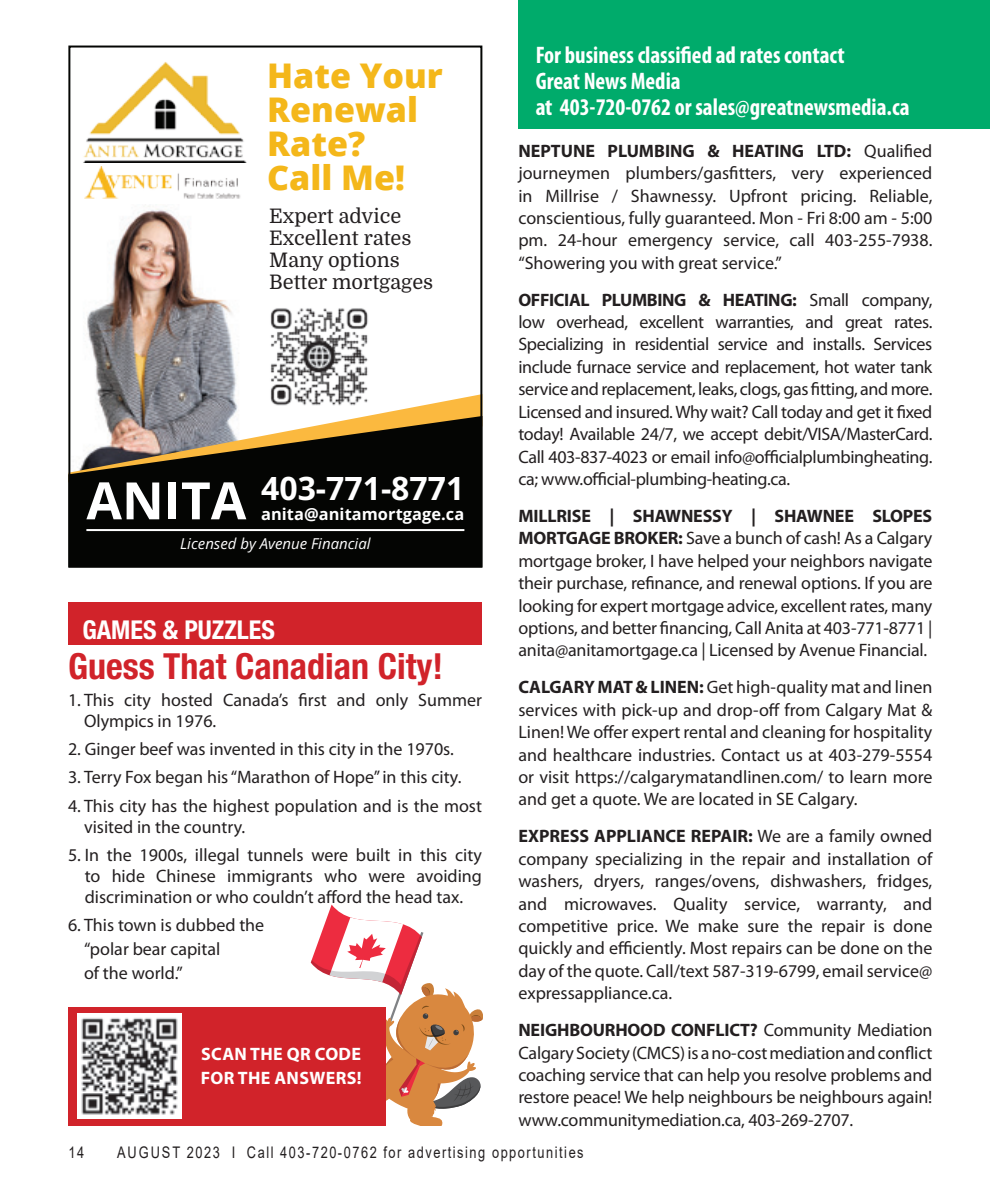
<style>
.page{position:relative;width:990px;height:1188px;background:#fff}
.page>*{position:absolute;margin:0;border:0;box-sizing:border-box;transform-origin:0 0}
.t1{font:700 51.6px "Open Sans";color:#fff}
.t2{font:700 condensed 36px "Helvetica Neue LT Std";color:#d1232a}
.t3{font:800 34px/34px "Open Sans";color:#f4b71a}
.t4{font:700 32px "Open Sans";color:#fff}
.t5{font:700 condensed 26px "Helvetica Neue LT Std";color:#fff}
.t6{font:700 condensed 24px/26px "Myriad Pro";color:#fff}
.t7{font:20px/22px "Domine";color:#231f20}
.t8{font:18px/22.4px "Myriad Pro";color:#231f20;text-align:justify}
.t9{font:700 18px/24px "Myriad Pro";letter-spacing:.02em;color:#fff}
.t10{font:700 16.4px "Open Sans";letter-spacing:.005em;color:#fff}
.t11{font:16px "Arial";letter-spacing:.12em;color:#231f20;scale:.8 1}
.t12{font:italic 15px "Open Sans";color:#fff}
.s1{font-weight:700}
</style>
<div class="page">
<div style="left:518px;top:0;width:472px;height:129px;background:#00ab6b"></div>
<img style="left:87px;top:206px;width:150px;height:188px">
<svg style="left:96px;top:394px;width:383px;height:22px"></svg>
<svg style="left:71px;top:416px;width:408px;height:149px;background:#2c281f"></svg>
<hr style="left:86px;top:529px;width:378px;height:2px;background:#fff">
<div style="left:68px;top:46px;width:414px;height:522px;border:2px solid #040503"></div>
<img style="left:265px;top:308px;width:107px;height:102px">
<img style="left:83px;top:62px;width:163px;height:100px">
<img style="left:84px;top:166px;width:157px;height:33px">
<div style="left:68px;top:603px;width:414px;height:42px;background:#d1232a"></div>
<svg style="left:311px;top:905px;width:171px;height:220px"></svg>
<div style="left:68px;top:1007px;width:317px;height:119px;background:#d1232a"></div>
<img style="left:77px;top:1013px;width:105px;height:105px">
<h3 class="t3" style="left:267px;top:56px;width:177px">Hate Your<br>Renewal<br>Rate?<br>Call Me!</h3>
<p class="t7" style="left:269px;top:205px;width:166px">Expert advice<br>Excellent rates<br>Many options<br>Better mortgages</p>
<h1 class="t1" style="left:86px;top:465px;width:161px">ANITA</h1>
<h3 class="t4" style="left:261px;top:467px;width:205px">403-771-8771</h3>
<p class="t10" style="left:261px;top:503px;width:205px">anita@anitamortgage.ca</p>
<p class="t12" style="left:180px;top:533px;width:192px">Licensed by Avenue Financial</p>
<h3 class="t5" style="left:82px;top:614px;width:194px">GAMES &amp; PUZZLES</h3>
<h2 class="t2" style="left:68px;top:645px;width:377px">Guess That Canadian City!</h2>
<p class="t8" style="left:84px;top:689px;width:399px;line-height:21px;text-indent:-16px">1. This city hosted Canada’s first and only Summer<br>Olympics in 1976.</p>
<p class="t8" style="left:68px;top:738px;width:387px">2. Ginger beef was invented in this city in the 1970s.</p>
<p class="t8" style="left:68px;top:766px;width:395px">3. Terry Fox began his “Marathon of Hope” in this city.</p>
<p class="t8" style="left:84px;top:795px;width:399px;line-height:21px;text-indent:-16px">4. This city has the highest population and is the most visited in the country.</p>
<p class="t8" style="left:85px;top:844px;width:399px;line-height:21px;text-indent:-17px">5. In the 1900s, illegal tunnels were built in this city to hide Chinese immigrants who were avoiding discrimination or who couldn’t afford the head tax.</p>
<p class="t8" style="left:84px;top:913px;width:182px;line-height:23.8px;text-align:left;text-indent:-16px">6. This town is dubbed the “polar bear capital<br>of the world.”</p>
<p class="t9" style="left:201px;top:1042px;width:162px">SCAN THE QR CODE<br>FOR THE ANSWERS!</p>
<h3 class="t6" style="left:536px;top:41px;width:376px">For business classified ad rates contact<br>Great News Media<br>at 403-720-0762 or sales@greatnewsmedia.ca</h3>
<p class="t8" style="left:518px;top:139px;width:416px"><span class="s1">NEPTUNE PLUMBING &amp; HEATING LTD:</span> Qualified journeymen plumbers/gasfitters, very experienced in Millrise / Shawnessy. Upfront pricing. Reliable, conscientious, fully guaranteed. Mon - Fri 8:00 am - 5:00 pm. 24-hour emergency service, call 403-255-7938. “Showering you with great service.”</p>
<p class="t8" style="left:518px;top:288px;width:416px"><span class="s1">OFFICIAL PLUMBING &amp; HEATING:</span> Small company, low overhead, excellent warranties, and great rates.<br>Specializing in residential service and installs. Services include furnace service and replacement, hot water tank service and replacement, leaks, clogs, gas fitting, and more.<br>Licensed and insured. Why wait? Call today and get it fixed today! Available 24/7, we accept debit/VISA/MasterCard.<br>Call 403-837-4023 or email info@officialplumbingheating. ca; www.official-plumbing-heating.ca.</p>
<p class="t8" style="left:518px;top:504px;width:416px"><span class="s1">MILLRISE | SHAWNESSY | SHAWNEE SLOPES MORTGAGE BROKER:</span> Save a bunch of cash! As a Calgary mortgage broker, I have helped your neighbors navigate their purchase, refinance, and renewal options. If you are looking for expert mortgage advice, excellent rates, many options, and better financing, Call Anita at 403-771-8771 | anita@anitamortgage.ca | Licensed by Avenue Financial.</p>
<p class="t8" style="left:518px;top:676px;width:416px"><span class="s1">CALGARY MAT &amp; LINEN:</span> Get high-quality mat and linen services with pick-up and drop-off from Calgary Mat &amp; Linen! We offer expert rental and cleaning for hospitality and healthcare industries. Contact us at 403-279-5554 or visit https://calgarymatandlinen.com/ to learn more and get a quote. We are located in SE Calgary.</p>
<p class="t8" style="left:518px;top:825px;width:416px"><span class="s1">EXPRESS APPLIANCE REPAIR:</span> We are a family owned company specializing in the repair and installation of washers, dryers, ranges/ovens, dishwashers, fridges, and microwaves. Quality service, warranty, and competitive price. We make sure the repair is done quickly and efficiently. Most repairs can be done on the day of the quote. Call/text 587-319-6799, email service@ expressappliance.ca.</p>
<p class="t8" style="left:518px;top:1019px;width:416px"><span class="s1">NEIGHBOURHOOD CONFLICT?</span> Community Mediation Calgary Society (CMCS) is a no-cost mediation and conflict coaching service that can help you resolve problems and restore peace! We help neighbours be neighbours again! www.communitymediation.ca, 403-269-2707.</p>
<p class="t11" style="left:68px;top:1141px;width:21px">14</p>
<p class="t11" style="left:117px;top:1141px;width:585px">AUGUST 2023 I Call 403-720-0762 for advertising opportunities</p>
</div>
